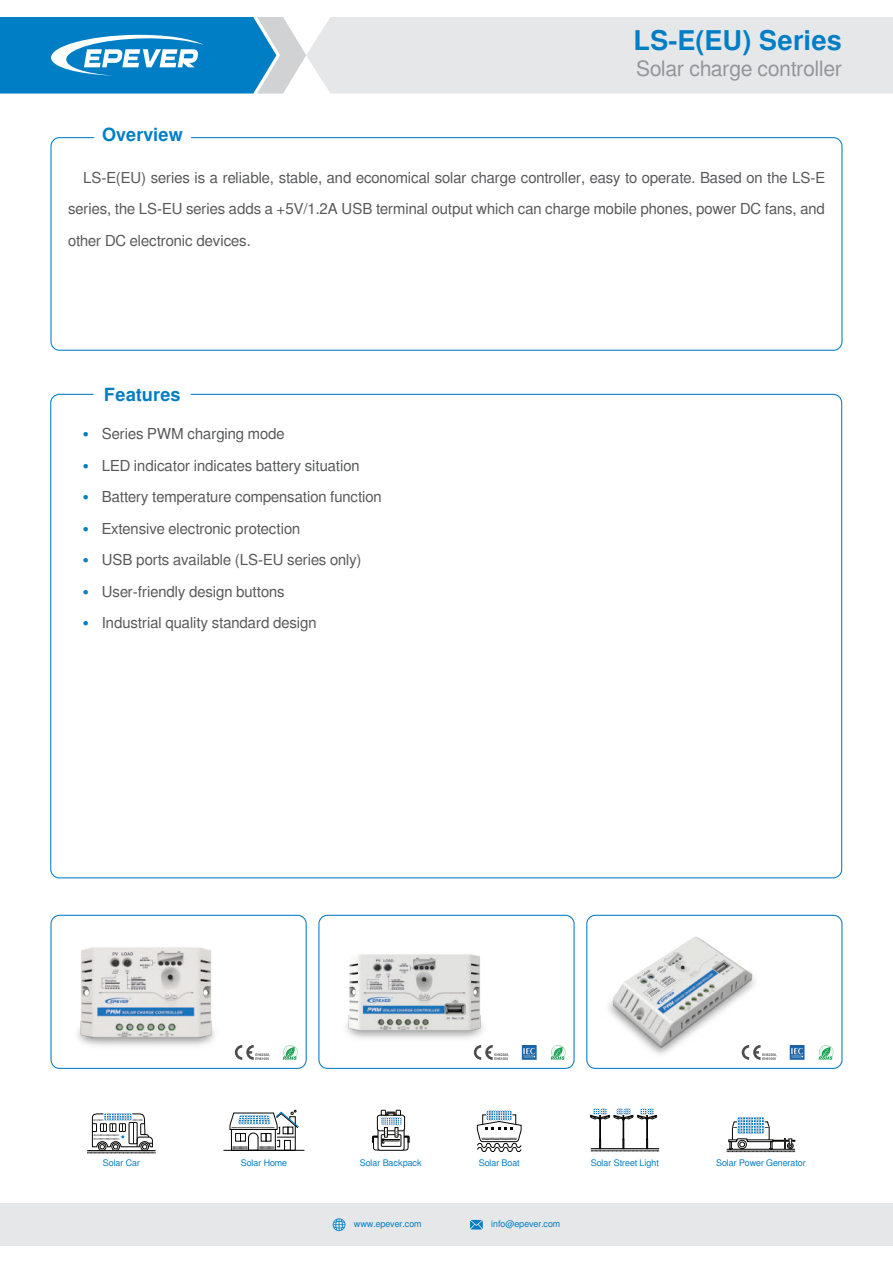
<style>
.page{position:relative;width:893px;height:1263px;background:#fff}
.page>*{position:absolute;margin:0;border:0;box-sizing:border-box;transform-origin:0 0}
.t1{font:700 27px "Free Sans";color:#007ec5}
.t2{font:21px "Free Sans";color:#939598}
.t3{font:700 18px "Free Sans";color:#007ec5}
.t4{font:15px/31.5px "Free Sans";color:#57585a;text-align:justify}
.t5{font:700 15px/31.5px "Free Sans";color:#007ec5;text-align:justify}
.t6{font:9px "Free Sans";color:#007ec5}
</style>
<div class="page">
<div style="left:306px;top:17px;width:587px;height:77px;background:#e6e7e9"></div>
<svg style="left:0;top:17px;width:306px;height:77px"></svg>
<div style="left:50px;top:137px;width:792px;height:214px;border:1px solid #007ec5;border-radius:9px"></div>
<svg style="left:87px;top:1113px;width:69px;height:41px"></svg>
<svg style="left:372px;top:1110px;width:38px;height:40px"></svg>
<svg style="left:477px;top:1110px;width:45px;height:42px"></svg>
<svg style="left:590px;top:1108px;width:69px;height:44px"></svg>
<div style="left:737px;top:1116px;width:27px;height:10px;border:1px solid #fff"></div>
<svg style="left:727px;top:1117px;width:68px;height:35px"></svg>
<hr style="left:223px;top:1150px;width:81px;height:1px;background:#050504">
<svg style="left:229px;top:1110px;width:71px;height:41px"></svg>
<img style="left:52px;top:915px;width:183px;height:152px">
<div style="left:50px;top:915px;width:257px;height:154px;border:1px solid #007ec5;border-radius:9px"></div>
<img style="left:319px;top:915px;width:165px;height:152px">
<div style="left:318px;top:915px;width:257px;height:154px;border:1px solid #007ec5;border-radius:9px"></div>
<img style="left:587px;top:915px;width:168px;height:152px">
<div style="left:586px;top:915px;width:256px;height:154px;border:1px solid #007ec5;border-radius:9px"></div>
<svg style="left:551px;top:1045px;width:15px;height:15px"></svg>
<svg style="left:522px;top:1045px;width:15px;height:15px"></svg>
<svg style="left:474px;top:1045px;width:35px;height:15px"></svg>
<svg style="left:818px;top:1045px;width:15px;height:15px"></svg>
<svg style="left:790px;top:1045px;width:14px;height:15px"></svg>
<svg style="left:742px;top:1045px;width:35px;height:15px"></svg>
<svg style="left:283px;top:1045px;width:15px;height:15px"></svg>
<svg style="left:235px;top:1045px;width:35px;height:15px"></svg>
<div style="left:0;top:1203px;width:893px;height:43px;background:#e6e7e9"></div>
<svg style="left:470px;top:1220px;width:13px;height:9px"></svg>
<svg style="left:333px;top:1218px;width:12px;height:13px"></svg>
<p class="t3" style="left:102px;top:127px;width:82px">Overview</p>
<h1 class="t1" style="left:633px;top:29px;width:210px">LS-E(EU) Series</h1>
<h2 class="t2" style="left:636px;top:59px;width:207px">Solar charge controller</h2>
<p class="t4" style="left:68px;top:162px;width:758px;text-indent:15px">LS-E(EU) series is a reliable, stable, and economical solar charge controller, easy to operate. Based on the LS-E series, the LS-EU series adds a +5V/1.2A USB terminal output which can charge mobile phones, power DC fans, and other DC electronic devices.</p>
<p class="t3" style="left:104px;top:386px;width:78px">Features</p>
<p class="t5" style="left:83px;top:419px;width:7px">ï ï ï ï ï ï ï</p>
<p class="t4" style="left:102px;top:419px;width:281px;text-align:left">Series PWM charging mode<br>LED indicator indicates battery situation Battery temperature compensation function Extensive electronic protection<br>USB ports available (LS-EU series only)<br>User-friendly design buttons<br>Industrial quality standard design</p>
<p class="t6" style="left:103px;top:1158px;width:39px">Solar Car</p>
<p class="t6" style="left:241px;top:1158px;width:48px">Solar Home</p>
<p class="t6" style="left:360px;top:1158px;width:64px">Solar Backpack</p>
<p class="t6" style="left:479px;top:1158px;width:43px">Solar Boat</p>
<p class="t6" style="left:591px;top:1158px;width:70px">Solar Street Light</p>
<p class="t6" style="left:716px;top:1158px;width:91px">Solar Power Generator</p>
<p class="t6" style="left:354px;top:1220px;width:69px">www.epever.com</p>
<p class="t6" style="left:491px;top:1220px;width:71px">info@epever.com</p>
</div>
